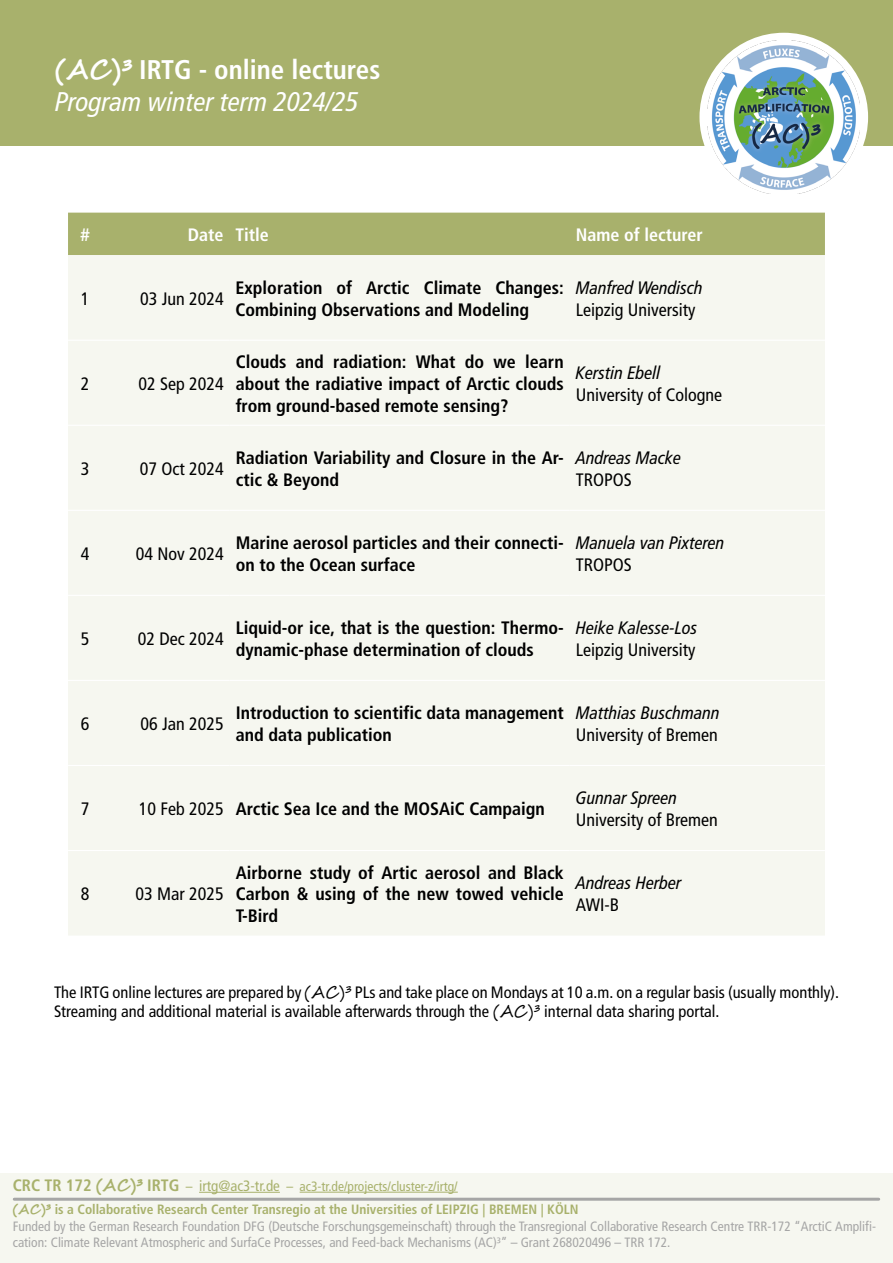
<style>
.page{position:relative;width:893px;height:1263px;background:#fff}
.page>*{position:absolute;margin:0;border:0;box-sizing:border-box;transform-origin:0 0}
.t1{font:27px "Frutiger LT 67 Bd Cn";color:#fff}
.t2{font:27px "Frutiger LT 58 Cn It";color:#fff}
.t3{font:18px/21.6px "Frutiger LT 67 Bd Cn";color:#000}
.t4{font:18px "Frutiger LT 57 Cn";color:#000}
.t5{font:18px "Frutiger LT 58 Cn It";color:#000}
.t6{font:18px "Frutiger LT 67 Bd Cn";color:#fff}
.t7{font:16.5px/19.8px "Frutiger LT 57 Cn";color:#000}
.t8{font:13.5px/16.2px "Frutiger LT 57 Cn";color:#a6a6a6}
.t9{font:13.5px "Frutiger LT 67 Bd Cn";color:#a8b16c}
.t10{font:13.5px "Frutiger LT 57 Cn";color:#a8b16c}
.s1{font-family:"Segoe Script";font-weight:700}
.s2{font-family:"Frutiger LT 57 Cn"}
.s3{font-family:"Segoe Script"}
.s4{font-family:"Frutiger LT 67 Bd Cn";font-size:16.5px}
.s5{font-family:"Segoe Script";font-weight:700;font-size:16.5px}
.s6{font-size:15px}
</style>
<div class="page">
<div style="left:0;top:1174px;width:893px;height:89px;background:#f6f7f0"></div>
<div style="left:0;top:0;width:893px;height:145px;background:#a8b16c"></div>
<div style="left:699px;top:33px;width:169px;height:168px;background:#fff;border-radius:50%"></div>
<img style="left:708px;top:41px;width:152px;height:152px">
<hr style="left:199px;top:1192px;width:81px;height:1px;background:#a8b16c">
<hr style="left:300px;top:1192px;width:158px;height:1px;background:#a8b16c">
<hr style="left:14px;top:1198px;width:865px;height:3px;background:#a6a6a6">
<div style="left:68px;top:213px;width:757px;height:42px;background:#a8b16c"></div>
<div style="left:68px;top:255px;width:757px;height:680px;background:#f6f7f0"></div>
<hr style="left:68px;top:340px;width:34px;height:1px;background:#fff">
<hr style="left:102px;top:340px;width:128px;height:1px;background:#fff">
<hr style="left:230px;top:340px;width:340px;height:1px;background:#fff">
<hr style="left:570px;top:340px;width:255px;height:1px;background:#fff">
<hr style="left:68px;top:425px;width:34px;height:1px;background:#fff">
<hr style="left:102px;top:425px;width:128px;height:1px;background:#fff">
<hr style="left:230px;top:425px;width:340px;height:1px;background:#fff">
<hr style="left:570px;top:425px;width:255px;height:1px;background:#fff">
<hr style="left:68px;top:510px;width:34px;height:1px;background:#fff">
<hr style="left:102px;top:510px;width:128px;height:1px;background:#fff">
<hr style="left:230px;top:510px;width:340px;height:1px;background:#fff">
<hr style="left:570px;top:510px;width:255px;height:1px;background:#fff">
<hr style="left:68px;top:595px;width:34px;height:1px;background:#fff">
<hr style="left:102px;top:595px;width:128px;height:1px;background:#fff">
<hr style="left:230px;top:595px;width:340px;height:1px;background:#fff">
<hr style="left:570px;top:595px;width:255px;height:1px;background:#fff">
<hr style="left:68px;top:680px;width:34px;height:1px;background:#fff">
<hr style="left:102px;top:680px;width:128px;height:1px;background:#fff">
<hr style="left:230px;top:680px;width:340px;height:1px;background:#fff">
<hr style="left:570px;top:680px;width:255px;height:1px;background:#fff">
<hr style="left:68px;top:765px;width:34px;height:1px;background:#fff">
<hr style="left:102px;top:765px;width:128px;height:1px;background:#fff">
<hr style="left:230px;top:765px;width:340px;height:1px;background:#fff">
<hr style="left:570px;top:765px;width:255px;height:1px;background:#fff">
<hr style="left:68px;top:850px;width:34px;height:1px;background:#fff">
<hr style="left:102px;top:850px;width:128px;height:1px;background:#fff">
<hr style="left:230px;top:850px;width:340px;height:1px;background:#fff">
<hr style="left:570px;top:850px;width:255px;height:1px;background:#fff">
<h1 class="t1" style="left:55px;top:54px;width:327px"><span class="s1">(AC)³</span> IRTG - online lectures</h1>
<h1 class="t2" style="left:55px;top:86px;width:305px">Program winter term 2024/25</h1>
<p class="t6" style="left:80px;top:224px;width:11px">#</p>
<p class="t6" style="left:188px;top:224px;width:83px">Date Title</p>
<p class="t6" style="left:576px;top:224px;width:129px">Name of lecturer</p>
<p class="t4" style="left:81px;top:288px;width:10px">1</p>
<p class="t4" style="left:140px;top:288px;width:85px">03 Jun 2024</p>
<p class="t3" style="left:236px;top:277px;width:330px">Exploration of Arctic Climate Changes:<br>Combining Observations and Modeling</p>
<p class="t5" style="left:576px;top:277px;width:128px">Manfred Wendisch</p>
<p class="t4" style="left:576px;top:299px;width:121px">Leipzig University</p>
<p class="t4" style="left:81px;top:373px;width:10px">2</p>
<p class="t4" style="left:139px;top:373px;width:87px">02 Sep 2024</p>
<p class="t3" style="left:236px;top:351px;width:330px;text-align:justify">Clouds and radiation: What do we learn about the radiative impact of Arctic clouds from ground-based remote sensing?</p>
<p class="t5" style="left:576px;top:362px;width:86px">Kerstin Ebell</p>
<p class="t4" style="left:576px;top:384px;width:148px">University of Cologne</p>
<p class="t4" style="left:81px;top:458px;width:10px">3</p>
<p class="t4" style="left:140px;top:458px;width:85px">07 Oct 2024</p>
<p class="t3" style="left:236px;top:447px;width:330px">Radiation Variability and Closure in the Ar&shy;ctic &amp; Beyond</p>
<p class="t5" style="left:576px;top:447px;width:107px">Andreas Macke</p>
<p class="t4" style="left:576px;top:469px;width:58px">TROPOS</p>
<p class="t4" style="left:81px;top:543px;width:10px">4</p>
<p class="t4" style="left:136px;top:543px;width:89px">04 Nov 2024</p>
<p class="t3" style="left:236px;top:532px;width:330px">Marine aerosol particles and their connecti&shy;on to the Ocean surface</p>
<p class="t5" style="left:576px;top:532px;width:150px">Manuela van Pixteren</p>
<p class="t4" style="left:576px;top:554px;width:58px">TROPOS</p>
<p class="t4" style="left:81px;top:628px;width:10px">5</p>
<p class="t4" style="left:138px;top:628px;width:87px">02 Dec 2024</p>
<p class="t3" style="left:236px;top:617px;width:330px">Liquid-or ice, that is the question: Thermo&shy;dynamic-phase determination of clouds</p>
<p class="t5" style="left:576px;top:617px;width:123px">Heike Kalesse-Los</p>
<p class="t4" style="left:576px;top:639px;width:121px">Leipzig University</p>
<p class="t4" style="left:81px;top:713px;width:10px">6</p>
<p class="t4" style="left:141px;top:713px;width:85px">06 Jan 2025</p>
<p class="t3" style="left:236px;top:702px;width:330px">Introduction to scientific data management and data publication</p>
<p class="t5" style="left:576px;top:702px;width:146px">Matthias Buschmann</p>
<p class="t4" style="left:576px;top:724px;width:143px">University of Bremen</p>
<p class="t4" style="left:81px;top:798px;width:10px">7</p>
<p class="t3" style="left:139px;top:798px;width:407px"><span class="s2">10 Feb 2025</span> Arctic Sea Ice and the MOSAiC Campaign</p>
<p class="t5" style="left:576px;top:788px;width:103px">Gunnar Spreen</p>
<p class="t4" style="left:576px;top:809px;width:143px">University of Bremen</p>
<p class="t4" style="left:81px;top:883px;width:10px">8</p>
<p class="t4" style="left:136px;top:883px;width:90px">03 Mar 2025</p>
<p class="t3" style="left:236px;top:861px;width:330px;text-align:justify">Airborne study of Artic aerosol and Black Carbon &amp; using of the new towed vehicle T-Bird</p>
<p class="t5" style="left:576px;top:873px;width:107px">Andreas Herber</p>
<p class="t4" style="left:576px;top:894px;width:45px">AWI-B</p>
<p class="t7" style="left:54px;top:982px;width:787px">The IRTG online lectures are prepared by <span class="s3">(AC)³</span> PLs and take place on Mondays at 10 a.m. on a regular basis (usually monthly).<br>Streaming and additional material is available afterwards through the <span class="s3">(AC)³</span> internal data sharing portal.</p>
<p class="t10" style="left:13px;top:1178px;width:447px"><span class="s4">CRC TR 172</span> <span class="s5">(AC)³</span> <span class="s4">IRTG</span> – <span class="s6">irtg@ac3-tr.de</span> – ac3-tr.de/projects/cluster-z/irtg/</p>
<p class="t8" style="left:13px;top:1218px;width:865px">Funded by the German Research Foundation DFG (Deutsche Forschungsgemeinschaft) through the Transregional Collaborative Research Centre TRR-172 “ArctiC Amplifi&shy;cation: Climate Relevant Atmospheric and SurfaCe Processes, and Feed-back Mechanisms (AC)³” – Grant 268020496 – TRR 172.</p>
<p class="t9" style="left:13px;top:1201px;width:567px"><span class="s1">(AC)³</span> is a Collaborative Research Center Transregio at the Universities of LEIPZIG | BREMEN | KÖLN</p>
</div>
